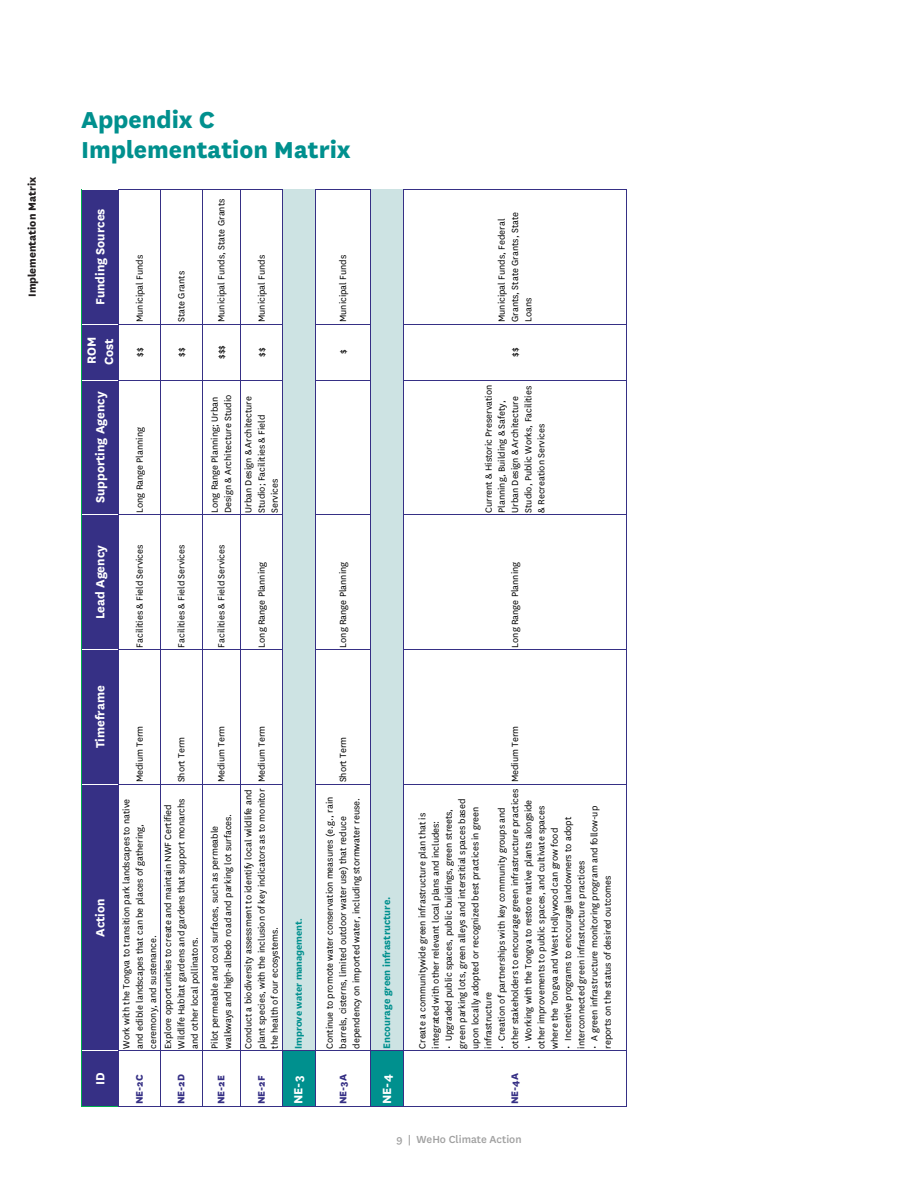
<style>
.page{position:relative;width:918px;height:1188px;background:#fff}
.page>*{position:absolute;margin:0;border:0;box-sizing:border-box;transform-origin:0 0}
.t1{font:800 27px/30px "National";color:#00908e}
.t2{font:700 13.95px/17.4px "National";color:#fff}
.t3{font:800 12px "National";color:#231f20}
.t4{font:500 12px "National";color:#a0a0a0}
.t5{font:800 11.1px "National";color:#363085}
.t6{font:700 11.1px "National";color:#00908e}
.t7{font:10.35px/13.2px "National";color:#000}
.t8{font:700 9.6px "Segoe UI";color:#00908e}
</style>
<div class="page">
<div style="left:82px;top:189px;width:37px;height:917px;background:#363085"></div>
<div style="left:282px;top:1051px;width:33px;height:55px;background:#00908e"></div>
<div style="left:282px;top:189px;width:33px;height:862px;background:#cde3e3"></div>
<div style="left:371px;top:1051px;width:33px;height:55px;background:#00908e"></div>
<div style="left:371px;top:189px;width:33px;height:862px;background:#cde3e3"></div>
<hr style="left:81px;top:1106px;width:37px;height:1px;background:#00b050">
<hr style="left:82px;top:1050px;width:36px;height:1px;background:#fff">
<hr style="left:82px;top:784px;width:36px;height:1px;background:#fff">
<hr style="left:82px;top:649px;width:36px;height:1px;background:#fff">
<hr style="left:82px;top:514px;width:36px;height:1px;background:#fff">
<hr style="left:82px;top:380px;width:36px;height:1px;background:#fff">
<hr style="left:82px;top:324px;width:36px;height:1px;background:#fff">
<hr style="left:82px;top:189px;width:36px;height:1px;background:#fff">
<hr style="left:119px;top:784px;width:164px;height:1px;background:#363085">
<hr style="left:119px;top:649px;width:164px;height:1px;background:#363085">
<hr style="left:119px;top:514px;width:164px;height:1px;background:#363085">
<hr style="left:119px;top:380px;width:164px;height:1px;background:#363085">
<hr style="left:119px;top:324px;width:164px;height:1px;background:#363085">
<hr style="left:119px;top:189px;width:164px;height:1px;background:#363085">
<hr style="left:316px;top:784px;width:55px;height:1px;background:#363085">
<hr style="left:316px;top:649px;width:55px;height:1px;background:#363085">
<hr style="left:316px;top:514px;width:55px;height:1px;background:#363085">
<hr style="left:316px;top:380px;width:55px;height:1px;background:#363085">
<hr style="left:316px;top:324px;width:55px;height:1px;background:#363085">
<hr style="left:316px;top:189px;width:55px;height:1px;background:#363085">
<hr style="left:118px;top:1106px;width:509px;height:1px;background:#363085">
<hr style="left:119px;top:1050px;width:508px;height:1px;background:#363085">
<hr style="left:404px;top:784px;width:223px;height:1px;background:#363085">
<hr style="left:404px;top:649px;width:223px;height:1px;background:#363085">
<hr style="left:404px;top:514px;width:223px;height:1px;background:#363085">
<hr style="left:404px;top:380px;width:223px;height:1px;background:#363085">
<hr style="left:404px;top:324px;width:223px;height:1px;background:#363085">
<hr style="left:404px;top:189px;width:223px;height:1px;background:#363085">
<hr style="left:81px;top:189px;width:1px;height:917px;background:#00b050">
<hr style="left:160px;top:189px;width:1px;height:917px;background:#363085">
<hr style="left:202px;top:189px;width:1px;height:917px;background:#363085">
<hr style="left:240px;top:189px;width:1px;height:917px;background:#363085">
<hr style="left:282px;top:189px;width:1px;height:917px;background:#363085">
<hr style="left:315px;top:189px;width:1px;height:917px;background:#363085">
<hr style="left:370px;top:189px;width:1px;height:917px;background:#363085">
<hr style="left:403px;top:189px;width:1px;height:917px;background:#363085">
<hr style="left:626px;top:189px;width:1px;height:917px;background:#363085">
<p class="t3" style="left:24px;top:297px;width:121px;rotate:-90deg">Implementation Matrix</p>
<h1 class="t1" style="left:81px;top:103px;width:271px">Appendix C<br>Implementation Matrix</h1>
<p class="t2" style="left:92px;top:305px;width:98px;rotate:-90deg">Funding Sources</p>
<p class="t2" style="left:84px;top:365px;width:30px;rotate:-90deg">ROM<br>Cost</p>
<p class="t2" style="left:92px;top:503px;width:113px;rotate:-90deg">Supporting Agency</p>
<p class="t2" style="left:92px;top:619px;width:75px;rotate:-90deg">Lead Agency</p>
<p class="t7" style="left:134px;top:322px;width:69px;rotate:-90deg">Municipal Funds</p>
<p class="t7" style="left:134px;top:357px;width:11px;rotate:-90deg">$$</p>
<p class="t7" style="left:134px;top:513px;width:87px;rotate:-90deg">Long Range Planning</p>
<p class="t7" style="left:134px;top:648px;width:104px;rotate:-90deg">Facilities &amp; Field Services</p>
<p class="t7" style="left:175px;top:322px;width:53px;rotate:-90deg">State Grants</p>
<p class="t7" style="left:175px;top:357px;width:11px;rotate:-90deg">$$</p>
<p class="t7" style="left:175px;top:648px;width:104px;rotate:-90deg">Facilities &amp; Field Services</p>
<p class="t7" style="left:215px;top:322px;width:125px;rotate:-90deg">Municipal Funds, State Grants</p>
<p class="t7" style="left:215px;top:359px;width:15px;rotate:-90deg">$$$</p>
<p class="t7" style="left:256px;top:322px;width:69px;rotate:-90deg">Municipal Funds</p>
<p class="t7" style="left:256px;top:357px;width:11px;rotate:-90deg">$$</p>
<p class="t7" style="left:209px;top:513px;width:120px;rotate:-90deg">Long Range Planning; Urban<br>Design &amp; Architecture Studio</p>
<p class="t7" style="left:242px;top:513px;width:118px;rotate:-90deg">Urban Design &amp; Architecture<br>Studio; Facilities &amp; Field<br>Services</p>
<p class="t7" style="left:215px;top:648px;width:104px;rotate:-90deg">Facilities &amp; Field Services</p>
<p class="t7" style="left:256px;top:648px;width:87px;rotate:-90deg">Long Range Planning</p>
<p class="t2" style="left:92px;top:748px;width:64px;rotate:-90deg">Timeframe</p>
<p class="t2" style="left:92px;top:937px;width:40px;rotate:-90deg">Action</p>
<p class="t2" style="left:92px;top:1085px;width:14px;rotate:-90deg">ID</p>
<p class="t7" style="left:134px;top:782px;width:58px;rotate:-90deg">Medium Term</p>
<p class="t7" style="left:175px;top:782px;width:47px;rotate:-90deg">Short Term</p>
<p class="t7" style="left:162px;top:1049px;width:252px;rotate:-90deg">Explore opportunities to create and maintain NWF Certified<br>Wildlife Habitat gardens and gardens that support monarchs and other local pollinators.</p>
<p class="t7" style="left:121px;top:1049px;width:251px;rotate:-90deg">Work with the Tongva to transition park landscapes to native and edible landscapes that can be places of gathering, ceremony, and sustenance.</p>
<p class="t5" style="left:136px;top:1104px;width:31px;rotate:-90deg">NE-2C</p>
<p class="t5" style="left:178px;top:1104px;width:32px;rotate:-90deg">NE-2D</p>
<p class="t7" style="left:215px;top:782px;width:58px;rotate:-90deg">Medium Term</p>
<p class="t7" style="left:209px;top:1049px;width:237px;rotate:-90deg">Pilot permeable and cool surfaces, such as permeable walkways and high-albedo road and parking lot surfaces.</p>
<p class="t5" style="left:218px;top:1104px;width:31px;rotate:-90deg">NE-2E</p>
<p class="t7" style="left:256px;top:782px;width:58px;rotate:-90deg">Medium Term</p>
<p class="t7" style="left:242px;top:1049px;width:261px;text-align:justify;rotate:-90deg">Conduct a biodiversity assessment to identify local wildlife and plant species, with the inclusion of key indicators as to monitor the health of our ecosystems.</p>
<p class="t5" style="left:258px;top:1104px;width:30px;rotate:-90deg">NE-2F</p>
<p class="t8" style="left:289px;top:1049px;width:132px;rotate:-90deg">Improve water management.</p>
<p class="t2" style="left:290px;top:1104px;width:30px;rotate:-90deg">NE-3</p>
<p class="t7" style="left:337px;top:322px;width:69px;rotate:-90deg">Municipal Funds</p>
<p class="t7" style="left:337px;top:354px;width:6px;rotate:-90deg">$</p>
<p class="t7" style="left:337px;top:648px;width:87px;rotate:-90deg">Long Range Planning</p>
<p class="t7" style="left:337px;top:782px;width:47px;rotate:-90deg">Short Term</p>
<p class="t7" style="left:324px;top:1049px;width:253px;rotate:-90deg">Continue to promote water conservation measures (e.g., rain barrels, cisterns, limited outdoor water use) that reduce dependency on imported water, including stormwater reuse.</p>
<p class="t5" style="left:340px;top:1104px;width:32px;rotate:-90deg">NE-3A</p>
<p class="t7" style="left:496px;top:322px;width:112px;rotate:-90deg">Municipal Funds, Federal<br>Grants, State Grants, State<br>Loans</p>
<p class="t7" style="left:509px;top:357px;width:11px;rotate:-90deg">$$</p>
<p class="t7" style="left:483px;top:513px;width:129px;rotate:-90deg">Current &amp; Historic Preservation<br>Planning, Building &amp; Safety,<br>Urban Design &amp; Architecture<br>Studio, Public Works, Facilities &amp; Recreation Services</p>
<p class="t7" style="left:509px;top:648px;width:87px;rotate:-90deg">Long Range Planning</p>
<p class="t6" style="left:383px;top:1049px;width:154px;rotate:-90deg">Encourage green infrastructure.</p>
<p class="t2" style="left:379px;top:1104px;width:31px;rotate:-90deg">NE-4</p>
<p class="t7" style="left:509px;top:782px;width:58px;rotate:-90deg">Medium Term</p>
<p class="t7" style="left:443px;top:1049px;width:251px;rotate:-90deg">• Upgraded public spaces, public buildings, green streets, green parking lots, green alleys and interstitial spaces based upon locally adopted or recognized best practices in green infrastructure</p>
<p class="t7" style="left:496px;top:1049px;width:261px;rotate:-90deg">• Creation of partnerships with key community groups and other stakeholders to encourage green infrastructure practices</p>
<p class="t7" style="left:522px;top:1049px;width:251px;rotate:-90deg">• Working with the Tongva to restore native plants alongside other improvements to public spaces, and cultivate spaces where the Tongva and West Hollywood can grow food</p>
<p class="t7" style="left:562px;top:1049px;width:233px;rotate:-90deg">• Incentive programs to encourage landowners to adopt interconnected green infrastructure practices</p>
<p class="t7" style="left:589px;top:1049px;width:244px;rotate:-90deg">• A green infrastructure monitoring program and follow-up reports on the status of desired outcomes</p>
<p class="t7" style="left:416px;top:1049px;width:237px;rotate:-90deg">Create a communitywide green infrastructure plan that is integrated with other relevant local plans and includes:</p>
<p class="t5" style="left:512px;top:1104px;width:33px;rotate:-90deg">NE-4A</p>
<p class="t4" style="left:396px;top:1131px;width:127px">9 | WeHo Climate Action</p>
</div>
